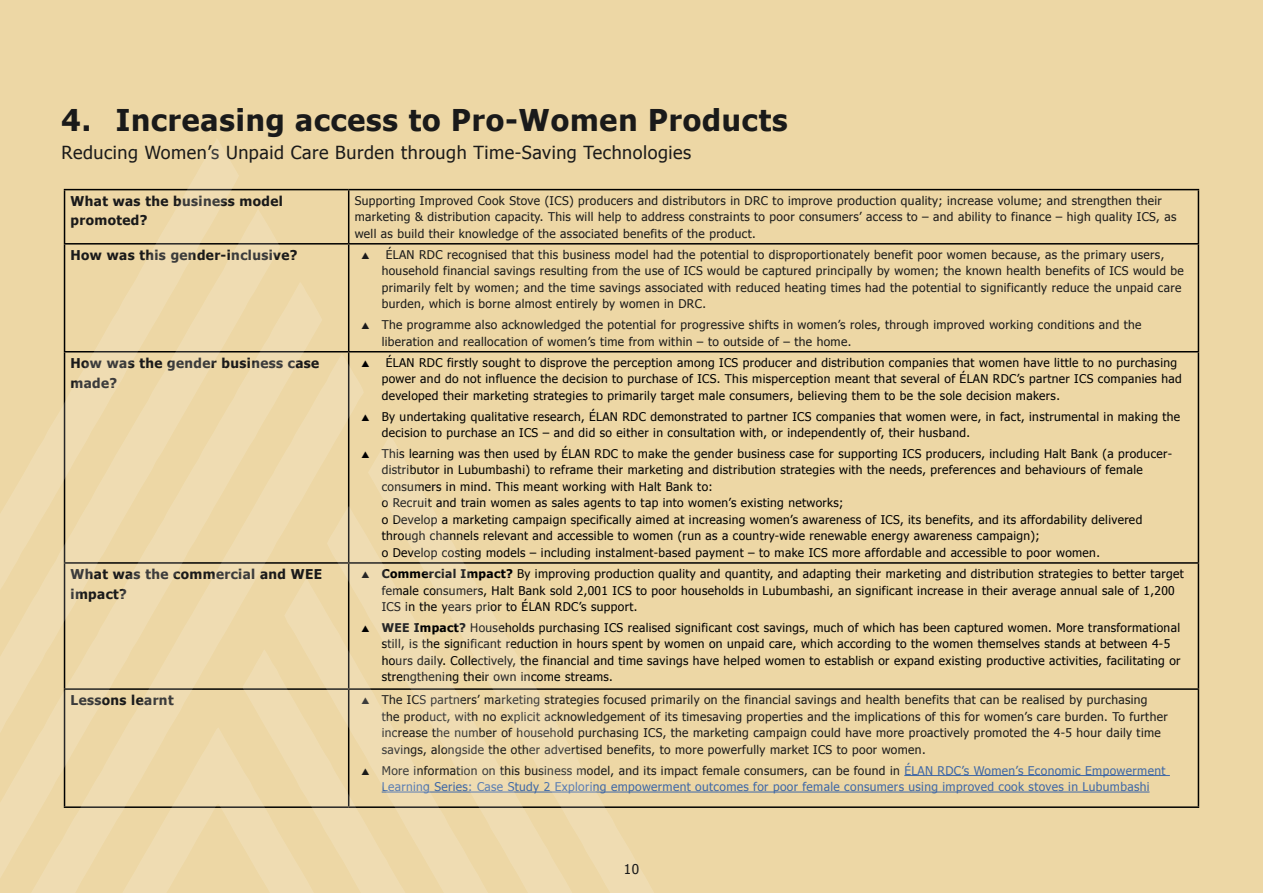
<style>
.page{position:relative;width:1263px;height:893px;background:#edd7a5}
.page>*{position:absolute;margin:0;border:0;box-sizing:border-box;transform-origin:0 0}
.t1{font:700 30px "Tahoma";letter-spacing:.03em;color:#1a1a1a}
.t2{font:18px "Tahoma";letter-spacing:.03em;color:#1a1a1a}
.t3{font:700 13.5px/19.5px "Tahoma";letter-spacing:.03em;color:#1a1a1a}
.t4{font:13.5px "Tahoma";color:#1a1a1a}
.t5{font:12px/16.5px "Tahoma";letter-spacing:.03em;color:#000}
.t6{font:12px/16.5px "Tahoma";letter-spacing:.03em;color:#1a1a1a}
.t7{font:12px/16.5px "Tahoma";letter-spacing:.03em;color:#3f68a5;text-align:center}
.s1{font-weight:700}
.s2{color:#1a1a1a}
</style>
<div class="page">
<hr style="left:64px;top:189px;width:285px;height:1px;background:#000">
<hr style="left:349px;top:189px;width:850px;height:1px;background:#000">
<hr style="left:348px;top:190px;width:1px;height:53px;background:#000">
<hr style="left:1198px;top:190px;width:1px;height:53px;background:#000">
<hr style="left:64px;top:243px;width:285px;height:2px;background:#000">
<hr style="left:349px;top:243px;width:850px;height:2px;background:#000">
<hr style="left:348px;top:245px;width:1px;height:106px;background:#000">
<hr style="left:1198px;top:245px;width:1px;height:106px;background:#000">
<hr style="left:64px;top:351px;width:285px;height:1px;background:#000">
<hr style="left:349px;top:351px;width:850px;height:1px;background:#000">
<hr style="left:348px;top:352px;width:1px;height:210px;background:#000">
<hr style="left:1198px;top:352px;width:1px;height:210px;background:#000">
<hr style="left:349px;top:562px;width:850px;height:2px;background:#000">
<hr style="left:1198px;top:564px;width:1px;height:124px;background:#000">
<hr style="left:349px;top:688px;width:850px;height:2px;background:#000">
<hr style="left:1198px;top:690px;width:1px;height:116px;background:#000">
<hr style="left:349px;top:806px;width:850px;height:2px;background:#000">
<hr style="left:904px;top:775px;width:266px;height:1px;background:#3f68a5">
<hr style="left:382px;top:792px;width:767px;height:1px;background:#3f68a5">
<svg style="left:63px;top:139px;width:176px;height:70px"></svg>
<svg style="left:63px;top:209px;width:217px;height:73px"></svg>
<svg style="left:63px;top:282px;width:259px;height:72px"></svg>
<svg style="left:0;top:354px;width:363px;height:523px"></svg>
<svg style="left:368px;top:436px;width:384px;height:372px"></svg>
<svg style="left:25px;top:727px;width:218px;height:166px"></svg>
<svg style="left:327px;top:506px;width:343px;height:387px"></svg>
<svg style="left:284px;top:578px;width:302px;height:315px"></svg>
<svg style="left:243px;top:649px;width:260px;height:244px"></svg>
<h1 class="t1" style="left:62px;top:99px;width:727px">4. Increasing access to Pro-Women Products</h1>
<h2 class="t2" style="left:62px;top:140px;width:631px">Reducing Women’s Unpaid Care Burden through Time-Saving Technologies</h2>
<p class="t3" style="left:71px;top:190px;width:214px">What was the business model promoted?</p>
<p class="t6" style="left:355px;top:192px;width:823px">Supporting Improved Cook Stove (ICS) producers and distributors in DRC to improve production quality; increase volume; and strengthen their marketing &amp; distribution capacity. This will help to address constraints to poor consumers’ access to – and ability to finance – high quality ICS, as well as build their knowledge of the associated benefits of the product.</p>
<p class="t3" style="left:71px;top:245px;width:228px">How was this gender-inclusive?</p>
<p class="t6" style="left:382px;top:246px;width:803px;text-indent:-21px">▲ ÉLAN RDC recognised that this business model had the potential to disproportionately benefit poor women because, as the primary users, household financial savings resulting from the use of ICS would be captured principally by women; the known health benefits of ICS would be primarily felt by women; and the time savings associated with reduced heating times had the potential to significantly reduce the unpaid care burden, which is borne almost entirely by women in DRC.</p>
<p class="t6" style="left:382px;top:316px;width:761px;text-indent:-21px">▲ The programme also acknowledged the potential for progressive shifts in women’s roles, through improved working conditions and the liberation and reallocation of women’s time from within – to outside of – the home.</p>
<p class="t3" style="left:71px;top:353px;width:250px">How was the gender business case made?</p>
<p class="t5" style="left:382px;top:354px;width:801px;text-indent:-21px">▲ ÉLAN RDC firstly sought to disprove the perception among ICS producer and distribution companies that women have little to no purchasing power and do not influence the decision to purchase of ICS. This misperception meant that several of ÉLAN RDC’s partner ICS companies had developed their marketing strategies to primarily target male consumers, believing them to be the sole decision makers.</p>
<p class="t5" style="left:382px;top:407px;width:800px;text-indent:-21px">▲ By undertaking qualitative research, ÉLAN RDC demonstrated to partner ICS companies that women were, in fact, instrumental in making the decision to purchase an ICS – and did so either in consultation with, or independently of, their husband.</p>
<p class="t5" style="left:382px;top:445px;width:792px;text-indent:-21px">▲ This learning was then used by ÉLAN RDC to make the gender business case for supporting ICS producers, including Halt Bank (a producer&shy;distributor in Lubumbashi) to reframe their marketing and distribution strategies with the needs, preferences and behaviours of female consumers in mind. This meant working with Halt Bank to:<br>o Recruit and train women as sales agents to tap into women’s existing networks;<br>o Develop a marketing campaign specifically aimed at increasing women’s awareness of ICS, its benefits, and its affordability delivered through channels relevant and accessible to women (run as a country-wide renewable energy awareness campaign);<br>o Develop costing models – including instalment-based payment – to make ICS more affordable and accessible to poor women.</p>
<p class="t3" style="left:71px;top:564px;width:253px">What was the commercial and WEE impact?</p>
<p class="t5" style="left:382px;top:565px;width:803px;text-indent:-21px">▲ <span class="s1">Commercial Impact?</span> By improving production quality and quantity, and adapting their marketing and distribution strategies to better target female consumers, Halt Bank sold 2,001 ICS to poor households in Lubumbashi, an significant increase in their average annual sale of 1,200<br>ICS in the years prior to ÉLAN RDC’s support.</p>
<p class="t5" style="left:382px;top:619px;width:800px;text-indent:-21px">▲ <span class="s1">WEE Impact?</span> Households purchasing ICS realised significant cost savings, much of which has been captured women. More transformational still, is the significant reduction in hours spent by women on unpaid care, which according to the women themselves stands at between 4-5 hours daily. Collectively, the financial and time savings have helped women to establish or expand existing productive activities, facilitating or strengthening their own income streams.</p>
<p class="t3" style="left:71px;top:690px;width:105px">Lessons learnt</p>
<p class="t6" style="left:382px;top:691px;width:787px;text-indent:-21px">▲ The ICS partners’ marketing strategies focused primarily on the financial savings and health benefits that can be realised by purchasing the product, with no explicit acknowledgement of its timesaving properties and the implications of this for women’s care burden. To further increase the number of household purchasing ICS, the marketing campaign could have more proactively promoted the 4-5 hour daily time savings, alongside the other advertised benefits, to more powerfully market ICS to poor women.</p>
<p class="t7" style="left:360px;top:761px;width:806px"><span class="s2">▲ More information on this business model, and its impact female consumers, can be found in</span> ÉLAN RDC’s Women’s Economic Empowerment<br>Learning Series: Case Study 2 Exploring empowerment outcomes for poor female consumers using improved cook stoves in Lubumbashi</p>
<p class="t4" style="left:624px;top:860px;width:17px">10</p>
</div>
